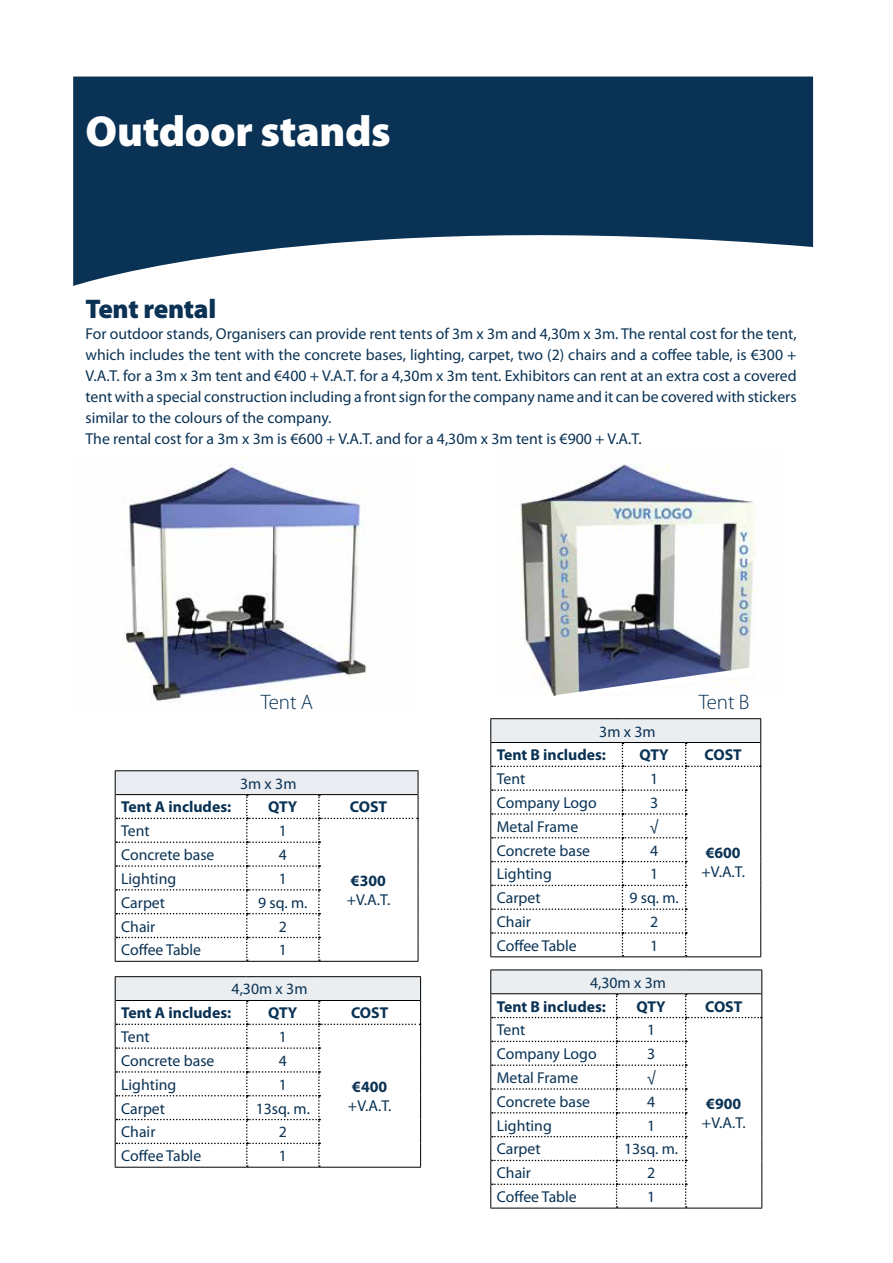
<style>
.page{position:relative;width:893px;height:1263px;background:#fff}
.page>*{position:absolute;margin:0;border:0;box-sizing:border-box;transform-origin:0 0}
.t1{font:900 43.5px "Myriad Pro";letter-spacing:-.01em;color:#fff}
.t2{font:900 27px "Myriad Pro";letter-spacing:-.015em;color:#0a3254}
.t3{font:300 21px "Myriad Pro";letter-spacing:-.01em;color:#0a3254}
.t4{font:15.75px/21px "Myriad Pro";color:#0a3254}
.t5{font:700 15.75px "Myriad Pro";color:#0a3254}
</style>
<div class="page">
<img style="left:123px;top:456px;width:244px;height:248px">
<svg style="left:73px;top:77px;width:740px;height:209px;fill:#0a3254"></svg>
<img style="left:520px;top:463px;width:236px;height:232px">
<hr style="left:115px;top:770px;width:132px;height:1px;background:#000">
<hr style="left:247px;top:770px;width:72px;height:1px;background:#000">
<hr style="left:319px;top:770px;width:99px;height:1px;background:#000">
<hr style="left:115px;top:961px;width:132px;height:1px;background:#000">
<hr style="left:247px;top:961px;width:72px;height:1px;background:#000">
<hr style="left:319px;top:961px;width:99px;height:1px;background:#000">
<svg style="left:115px;top:771px;width:304px;height:190px"></svg>
<hr style="left:490px;top:718px;width:132px;height:1px;background:#000">
<hr style="left:622px;top:718px;width:64px;height:1px;background:#000">
<hr style="left:686px;top:718px;width:75px;height:1px;background:#000">
<hr style="left:490px;top:956px;width:132px;height:1px;background:#000">
<hr style="left:622px;top:956px;width:64px;height:1px;background:#000">
<hr style="left:686px;top:956px;width:75px;height:1px;background:#000">
<svg style="left:490px;top:719px;width:271px;height:237px"></svg>
<hr style="left:490px;top:969px;width:127px;height:1px;background:#000">
<hr style="left:617px;top:969px;width:69px;height:1px;background:#000">
<hr style="left:686px;top:969px;width:76px;height:1px;background:#000">
<hr style="left:490px;top:1208px;width:127px;height:1px;background:#000">
<hr style="left:617px;top:1208px;width:69px;height:1px;background:#000">
<hr style="left:686px;top:1208px;width:76px;height:1px;background:#000">
<svg style="left:490px;top:970px;width:272px;height:238px"></svg>
<hr style="left:115px;top:976px;width:132px;height:1px;background:#000">
<hr style="left:247px;top:976px;width:72px;height:1px;background:#000">
<hr style="left:319px;top:976px;width:102px;height:1px;background:#000">
<hr style="left:115px;top:1167px;width:132px;height:1px;background:#000">
<hr style="left:247px;top:1167px;width:72px;height:1px;background:#000">
<hr style="left:319px;top:1167px;width:102px;height:1px;background:#000">
<svg style="left:115px;top:977px;width:306px;height:190px"></svg>
<svg style="left:556px;top:667px;width:197px;height:29px"></svg>
<h1 class="t1" style="left:86px;top:102px;width:307px">Outdoor stands</h1>
<h2 class="t2" style="left:86px;top:290px;width:132px">Tent rental</h2>
<p class="t4" style="left:86px;top:323px;width:713px">For outdoor stands, Organisers can provide rent tents of 3m x 3m and 4,30m x 3m. The rental cost for the tent, which includes the tent with the concrete bases, lighting, carpet, two (2) chairs and a coffee table, is €300 + V.A.T. for a 3m x 3m tent and €400 + V.A.T. for a 4,30m x 3m tent. Exhibitors can rent at an extra cost a covered tent with a special construction including a front sign for the company name and it can be covered with stickers similar to the colours of the company.<br>The rental cost for a 3m x 3m is €600 + V.A.T. and for a 4,30m x 3m tent is €900 + V.A.T.</p>
<h3 class="t3" style="left:261px;top:689px;width:54px">Tent Α</h3>
<h3 class="t3" style="left:699px;top:689px;width:52px">Tent B</h3>
<p class="t4" style="left:240px;top:772px;width:58px">3m x 3m</p>
<p class="t5" style="left:121px;top:797px;width:112px">Tent A includes:</p>
<p class="t5" style="left:268px;top:797px;width:31px">QTY</p>
<p class="t5" style="left:350px;top:797px;width:39px">COST</p>
<p class="t4" style="left:121px;top:820px;width:30px">Tent</p>
<p class="t4" style="left:279px;top:820px;width:10px">1</p>
<p class="t5" style="left:351px;top:871px;width:36px">€300</p>
<p class="t4" style="left:347px;top:889px;width:45px">+V.A.T.</p>
<p class="t4" style="left:121px;top:844px;width:95px">Concrete base</p>
<p class="t4" style="left:279px;top:844px;width:10px">4</p>
<p class="t4" style="left:121px;top:868px;width:57px">Lighting</p>
<p class="t4" style="left:279px;top:868px;width:10px">1</p>
<p class="t4" style="left:121px;top:892px;width:45px">Carpet</p>
<p class="t4" style="left:258px;top:892px;width:51px">9 sq. m.</p>
<p class="t4" style="left:121px;top:915px;width:36px">Chair</p>
<p class="t4" style="left:279px;top:915px;width:10px">2</p>
<p class="t4" style="left:121px;top:939px;width:82px">Coffee Table</p>
<p class="t4" style="left:279px;top:939px;width:10px">1</p>
<p class="t4" style="left:232px;top:978px;width:77px">4,30m x 3m</p>
<p class="t5" style="left:121px;top:1003px;width:112px">Tent A includes:</p>
<p class="t5" style="left:268px;top:1003px;width:31px">QTY</p>
<p class="t5" style="left:351px;top:1003px;width:39px">COST</p>
<p class="t4" style="left:121px;top:1026px;width:30px">Tent</p>
<p class="t4" style="left:279px;top:1026px;width:10px">1</p>
<p class="t5" style="left:352px;top:1077px;width:36px">€400</p>
<p class="t4" style="left:348px;top:1095px;width:45px">+V.A.T.</p>
<p class="t4" style="left:121px;top:1050px;width:95px">Concrete base</p>
<p class="t4" style="left:279px;top:1050px;width:10px">4</p>
<p class="t4" style="left:121px;top:1074px;width:57px">Lighting</p>
<p class="t4" style="left:279px;top:1074px;width:10px">1</p>
<p class="t4" style="left:121px;top:1097px;width:45px">Carpet</p>
<p class="t4" style="left:256px;top:1097px;width:56px">13sq. m.</p>
<p class="t4" style="left:121px;top:1121px;width:36px">Chair</p>
<p class="t4" style="left:279px;top:1121px;width:10px">2</p>
<p class="t4" style="left:121px;top:1145px;width:82px">Coffee Table</p>
<p class="t4" style="left:279px;top:1145px;width:10px">1</p>
<p class="t4" style="left:599px;top:720px;width:58px">3m x 3m</p>
<p class="t5" style="left:497px;top:745px;width:111px">Tent B includes:</p>
<p class="t5" style="left:639px;top:745px;width:31px">QTY</p>
<p class="t5" style="left:705px;top:745px;width:39px">COST</p>
<p class="t4" style="left:497px;top:768px;width:30px">Tent</p>
<p class="t4" style="left:650px;top:768px;width:10px">1</p>
<p class="t4" style="left:497px;top:792px;width:101px">Company Logo</p>
<p class="t4" style="left:650px;top:792px;width:10px">3</p>
<p class="t4" style="left:497px;top:816px;width:83px">Metal Frame</p>
<p class="t4" style="left:650px;top:816px;width:10px">√</p>
<p class="t4" style="left:497px;top:839px;width:95px">Concrete base</p>
<p class="t4" style="left:650px;top:839px;width:10px">4</p>
<p class="t4" style="left:497px;top:863px;width:57px">Lighting</p>
<p class="t4" style="left:650px;top:863px;width:10px">1</p>
<p class="t4" style="left:497px;top:887px;width:45px">Carpet</p>
<p class="t4" style="left:629px;top:887px;width:51px">9 sq. m.</p>
<p class="t4" style="left:497px;top:911px;width:36px">Chair</p>
<p class="t4" style="left:650px;top:911px;width:10px">2</p>
<p class="t4" style="left:497px;top:935px;width:82px">Coffee Table</p>
<p class="t4" style="left:650px;top:935px;width:10px">1</p>
<p class="t4" style="left:590px;top:972px;width:77px">4,30m x 3m</p>
<p class="t5" style="left:497px;top:996px;width:111px">Tent B includes:</p>
<p class="t5" style="left:637px;top:996px;width:31px">QTY</p>
<p class="t5" style="left:705px;top:996px;width:39px">COST</p>
<p class="t4" style="left:497px;top:1019px;width:30px">Tent</p>
<p class="t4" style="left:647px;top:1019px;width:10px">1</p>
<p class="t5" style="left:706px;top:842px;width:36px">€600</p>
<p class="t4" style="left:701px;top:861px;width:45px">+V.A.T.</p>
<p class="t4" style="left:497px;top:1043px;width:101px">Company Logo</p>
<p class="t4" style="left:647px;top:1043px;width:10px">3</p>
<p class="t4" style="left:497px;top:1067px;width:83px">Metal Frame</p>
<p class="t4" style="left:647px;top:1067px;width:10px">√</p>
<p class="t4" style="left:497px;top:1091px;width:95px">Concrete base</p>
<p class="t4" style="left:647px;top:1091px;width:10px">4</p>
<p class="t4" style="left:497px;top:1114px;width:57px">Lighting</p>
<p class="t4" style="left:647px;top:1114px;width:10px">1</p>
<p class="t4" style="left:497px;top:1138px;width:45px">Carpet</p>
<p class="t4" style="left:624px;top:1138px;width:56px">13sq. m.</p>
<p class="t4" style="left:497px;top:1162px;width:36px">Chair</p>
<p class="t4" style="left:647px;top:1162px;width:10px">2</p>
<p class="t4" style="left:497px;top:1186px;width:82px">Coffee Table</p>
<p class="t4" style="left:647px;top:1186px;width:10px">1</p>
<p class="t5" style="left:706px;top:1094px;width:36px">€900</p>
<p class="t4" style="left:702px;top:1112px;width:45px">+V.A.T.</p>
</div>
